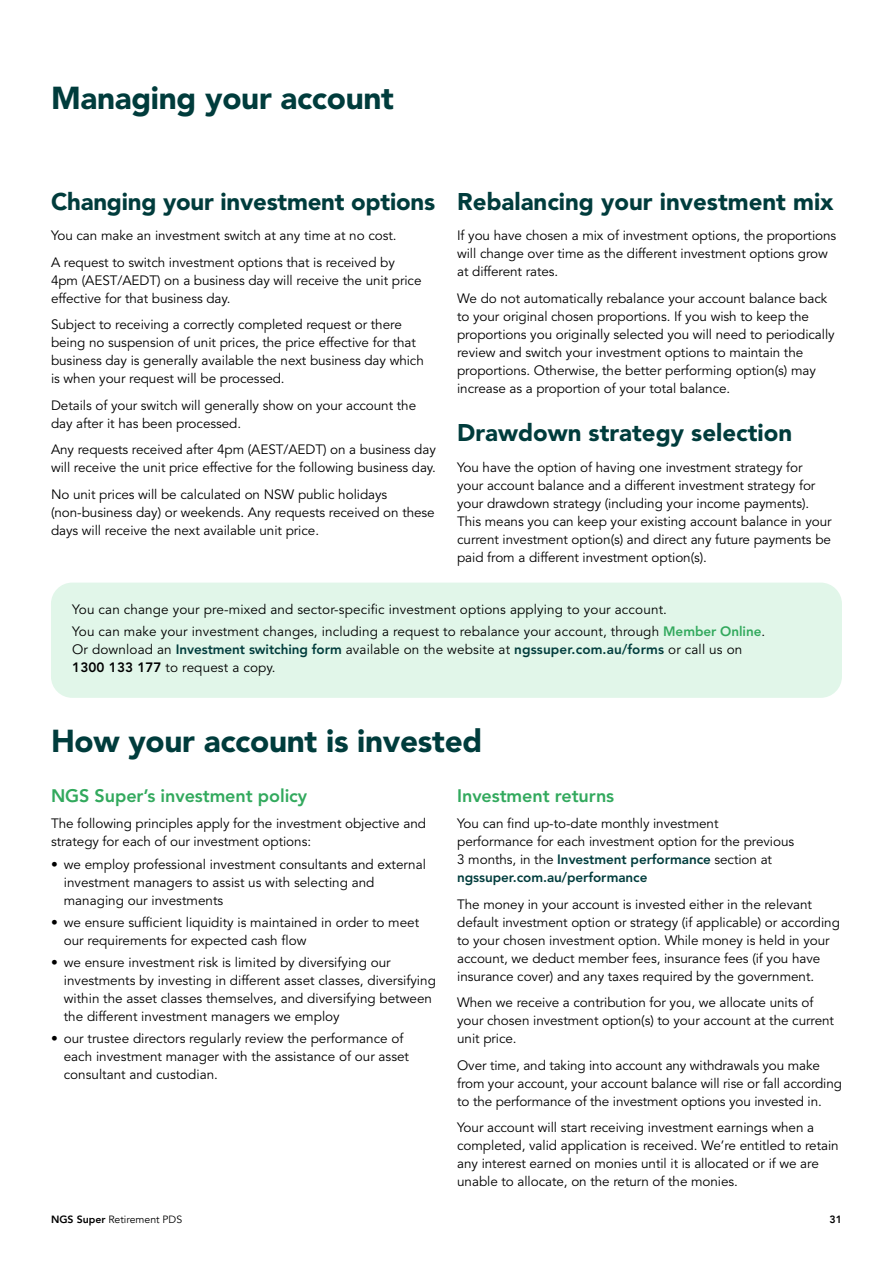
<style>
.page{position:relative;width:893px;height:1263px;background:#fff}
.page>*{position:absolute;margin:0;border:0;box-sizing:border-box;transform-origin:0 0}
.t1{font:900 31.5px "Avenir LT Std";letter-spacing:-.01em;color:#003c3c}
.t2{font:900 24px "Avenir LT Std";color:#003c3c}
.t3{font:800 18px "Avenir LT Std";letter-spacing:-.005em;color:#32a95d}
.t4{font:13.5px/18px "Avenir LT Std";letter-spacing:-.005em;color:#000}
.t5{font:10.5px "Avenir";color:#000}
.t6{font:800 10.5px "Avenir";color:#000}
.s1{font-weight:800;color:#32a95d}
.s2{font-weight:800;color:#003c3c}
.s3{font-weight:800}
</style>
<div class="page">
<div style="left:51px;top:583px;width:791px;height:115px;background:#e1f6e9;border-radius:21px"></div>
<h1 class="t1" style="left:51px;top:79px;width:345px">Managing your account</h1>
<h2 class="t2" style="left:51px;top:187px;width:386px">Changing your investment options</h2>
<p class="t4" style="left:51px;top:223px;width:347px;line-height:26.5px">You can make an investment switch at any time at no cost.<br>A request to switch investment options that is received by</p>
<p class="t4" style="left:51px;top:271px;width:372px">4pm (AEST/AEDT) on a business day will receive the unit price effective for that business day.</p>
<p class="t4" style="left:51px;top:316px;width:374px">Subject to receiving a correctly completed request or there being no suspension of unit prices, the price effective for that business day is generally available the next business day which is when your request will be processed.</p>
<p class="t4" style="left:51px;top:396px;width:367px">Details of your switch will generally show on your account the day after it has been processed.</p>
<p class="t4" style="left:51px;top:441px;width:386px">Any requests received after 4pm (AEST/AEDT) on a business day will receive the unit price effective for the following business day.</p>
<p class="t4" style="left:51px;top:485px;width:385px">No unit prices will be calculated on NSW public holidays (non‑business day) or weekends. Any requests received on these days will receive the next available unit price.</p>
<h2 class="t2" style="left:457px;top:187px;width:378px">Rebalancing your investment mix</h2>
<p class="t4" style="left:457px;top:227px;width:381px">If you have chosen a mix of investment options, the proportions will change over time as the different investment options grow at different rates.</p>
<p class="t4" style="left:457px;top:289px;width:379px">We do not automatically rebalance your account balance back to your original chosen proportions. If you wish to keep the proportions you originally selected you will need to periodically review and switch your investment options to maintain the proportions. Otherwise, the better performing option(s) may increase as a proportion of your total balance.</p>
<h2 class="t2" style="left:457px;top:418px;width:337px">Drawdown strategy selection</h2>
<p class="t4" style="left:457px;top:458px;width:376px">You have the option of having one investment strategy for your account balance and a different investment strategy for your drawdown strategy (including your income payments).<br>This means you can keep your existing account balance in your current investment option(s) and direct any future payments be paid from a different investment option(s).</p>
<p class="t4" style="left:72px;top:599px;width:694px;line-height:22.2px">You can change your pre-mixed and sector-specific investment options applying to your account.<br>You can make your investment changes, including a request to rebalance your account, through <span class="s1">Member Online</span>.</p>
<p class="t4" style="left:72px;top:641px;width:672px">Or download an <span class="s2">Investment switching form</span> available on the website at <span class="s2">ngssuper.com.au/forms</span> or call us on<br><span class="s3">1300 133 177</span> to request a copy.</p>
<h1 class="t1" style="left:51px;top:722px;width:433px">How your account is invested</h1>
<h3 class="t3" style="left:51px;top:785px;width:258px">NGS Super’s investment policy</h3>
<p class="t4" style="left:51px;top:815px;width:377px">The following principles apply for the investment objective and strategy for each of our investment options:</p>
<p class="t4" style="left:64px;top:855px;width:364px;text-indent:-13px">• we employ professional investment consultants and external investment managers to assist us with selecting and managing our investments</p>
<p class="t4" style="left:64px;top:914px;width:357px;text-indent:-13px">• we ensure sufficient liquidity is maintained in order to meet our requirements for expected cash flow</p>
<p class="t4" style="left:64px;top:954px;width:374px;text-indent:-13px">• we ensure investment risk is limited by diversifying our investments by investing in different asset classes, diversifying within the asset classes themselves, and diversifying between the different investment managers we employ</p>
<p class="t4" style="left:64px;top:1030px;width:347px;text-indent:-13px">• our trustee directors regularly review the performance of each investment manager with the assistance of our asset consultant and custodian.</p>
<h3 class="t3" style="left:457px;top:785px;width:159px">Investment returns</h3>
<p class="t4" style="left:457px;top:815px;width:339px">You can find up-to-date monthly investment performance for each investment option for the previous 3 months, in the <span class="s2">Investment performance</span> section at <span class="s2">ngssuper.com.au/performance</span></p>
<p class="t4" style="left:457px;top:896px;width:384px">The money in your account is invested either in the relevant default investment option or strategy (if applicable) or according to your chosen investment option. While money is held in your account, we deduct member fees, insurance fees (if you have insurance cover) and any taxes required by the government.</p>
<p class="t4" style="left:457px;top:994px;width:378px">When we receive a contribution for you, we allocate units of your chosen investment option(s) to your account at the current unit price.</p>
<p class="t4" style="left:457px;top:1056px;width:386px">Over time, and taking into account any withdrawals you make from your account, your account balance will rise or fall according to the performance of the investment options you invested in.</p>
<p class="t4" style="left:457px;top:1119px;width:383px">Your account will start receiving investment earnings when a completed, valid application is received. We’re entitled to retain any interest earned on monies until it is allocated or if we are unable to allocate, on the return of the monies.</p>
<p class="t5" style="left:51px;top:1213px;width:133px"><span class="s3">NGS Super</span> Retirement PDS</p>
<p class="t6" style="left:829px;top:1211px;width:14px">31</p>
</div>
